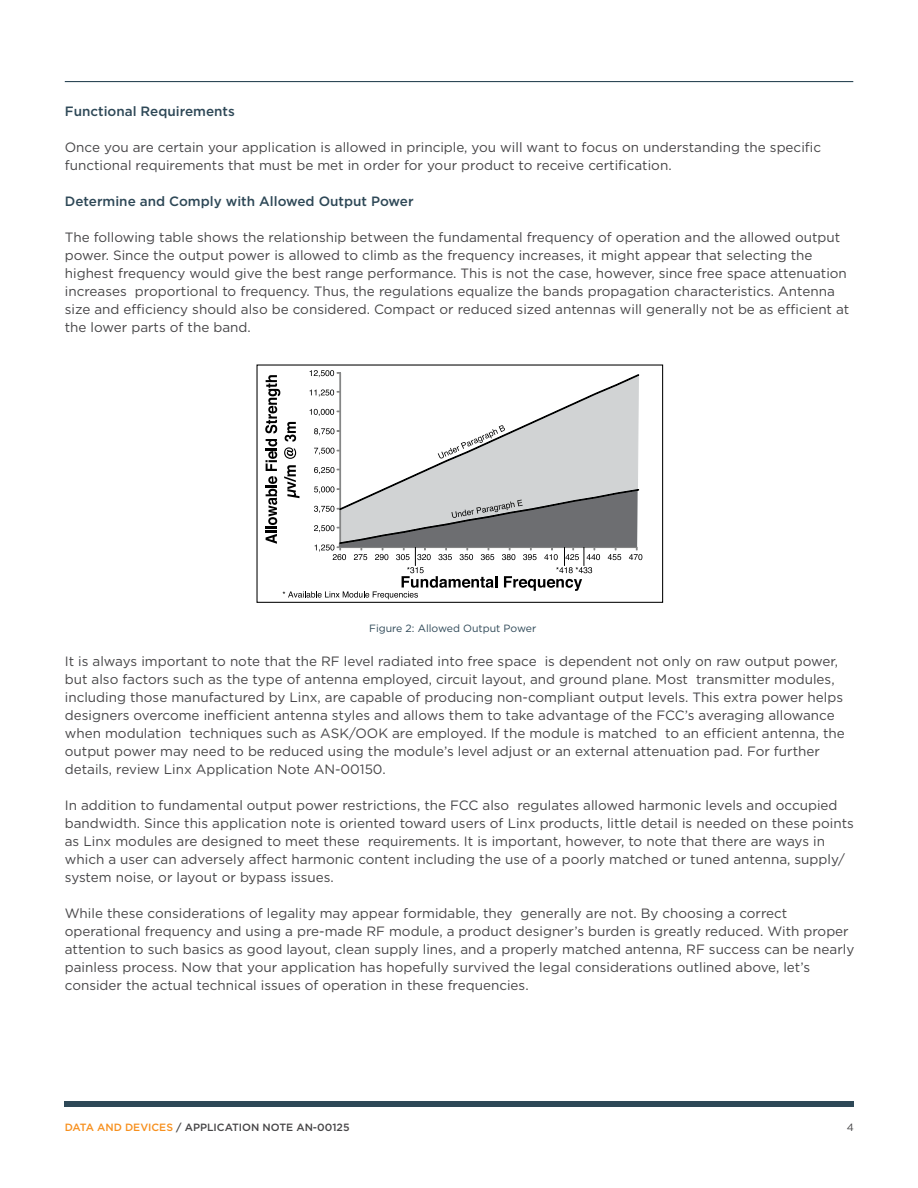
<style>
.page{position:relative;width:918px;height:1188px;background:#fff}
.page>*{position:absolute;margin:0;border:0;box-sizing:border-box;transform-origin:0 0}
.t1{font:13.5px/18px "Gotham";color:#464547}
.t2{font:500 13.5px "Gotham";color:#2e4857}
.t3{font:500 10.5px "Gotham";color:#464547}
.t4{font:10.5px "Gotham";color:#2e4857}
.t5{font:10.5px "Gotham";color:#464547}
.s1{color:#f7901e}
</style>
<div class="page">
<hr style="left:65px;top:81px;width:788px;height:1px;background:#2e4857">
<div style="left:65px;top:1101px;width:789px;height:6px;background:#2e4857"></div>
<div style="left:257px;top:364px;width:406px;height:239px;border:1px solid #000"></div>
<svg style="left:265px;top:370px;width:377px;height:229px"></svg>
<p class="t2" style="left:65px;top:102px;width:172px">Functional Requirements</p>
<p class="t1" style="left:65px;top:138px;width:758px">Once you are certain your application is allowed in principle, you will want to focus on understanding the specific functional requirements that must be met in order for your product to receive certification.</p>
<p class="t2" style="left:65px;top:192px;width:350px">Determine and Comply with Allowed Output Power</p>
<p class="t1" style="left:65px;top:228px;width:786px">The following table shows the relationship between the fundamental frequency of operation and the allowed output power. Since the output power is allowed to climb as the frequency increases, it might appear that selecting the highest frequency would give the best range performance. This is not the case, however, since free space attenuation increases proportional to frequency. Thus, the regulations equalize the bands propagation characteristics. Antenna size and efficiency should also be considered. Compact or reduced sized antennas will generally not be as efficient at the lower parts of the band.</p>
<p class="t4" style="left:369px;top:621px;width:169px">Figure 2: Allowed Output Power</p>
<p class="t1" style="left:65px;top:652px;width:781px">It is always important to note that the RF level radiated into free space is dependent not only on raw output power, but also factors such as the type of antenna employed, circuit layout, and ground plane. Most transmitter modules, including those manufactured by Linx, are capable of producing non-compliant output levels. This extra power helps designers overcome inefficient antenna styles and allows them to take advantage of the FCC’s averaging allowance when modulation techniques such as ASK/OOK are employed. If the module is matched to an efficient antenna, the output power may need to be reduced using the module’s level adjust or an external attenuation pad. For further details, review Linx Application Note AN-00150.</p>
<p class="t1" style="left:65px;top:796px;width:791px">In addition to fundamental output power restrictions, the FCC also regulates allowed harmonic levels and occupied bandwidth. Since this application note is oriented toward users of Linx products, little detail is needed on these points as Linx modules are designed to meet these requirements. It is important, however, to note that there are ways in which a user can adversely affect harmonic content including the use of a poorly matched or tuned antenna, supply/ system noise, or layout or bypass issues.</p>
<p class="t1" style="left:65px;top:904px;width:791px">While these considerations of legality may appear formidable, they generally are not. By choosing a correct operational frequency and using a pre-made RF module, a product designer’s burden is greatly reduced. With proper attention to such basics as good layout, clean supply lines, and a properly matched antenna, RF success can be nearly painless process. Now that your application has hopefully survived the legal considerations outlined above, let’s consider the actual technical issues of operation in these frequencies.</p>
<p class="t3" style="left:65px;top:1120px;width:286px"><span class="s1">DATA AND DEVICES</span> / APPLICATION NOTE AN-00125</p>
<p class="t5" style="left:847px;top:1121px;width:9px">4</p>
</div>
